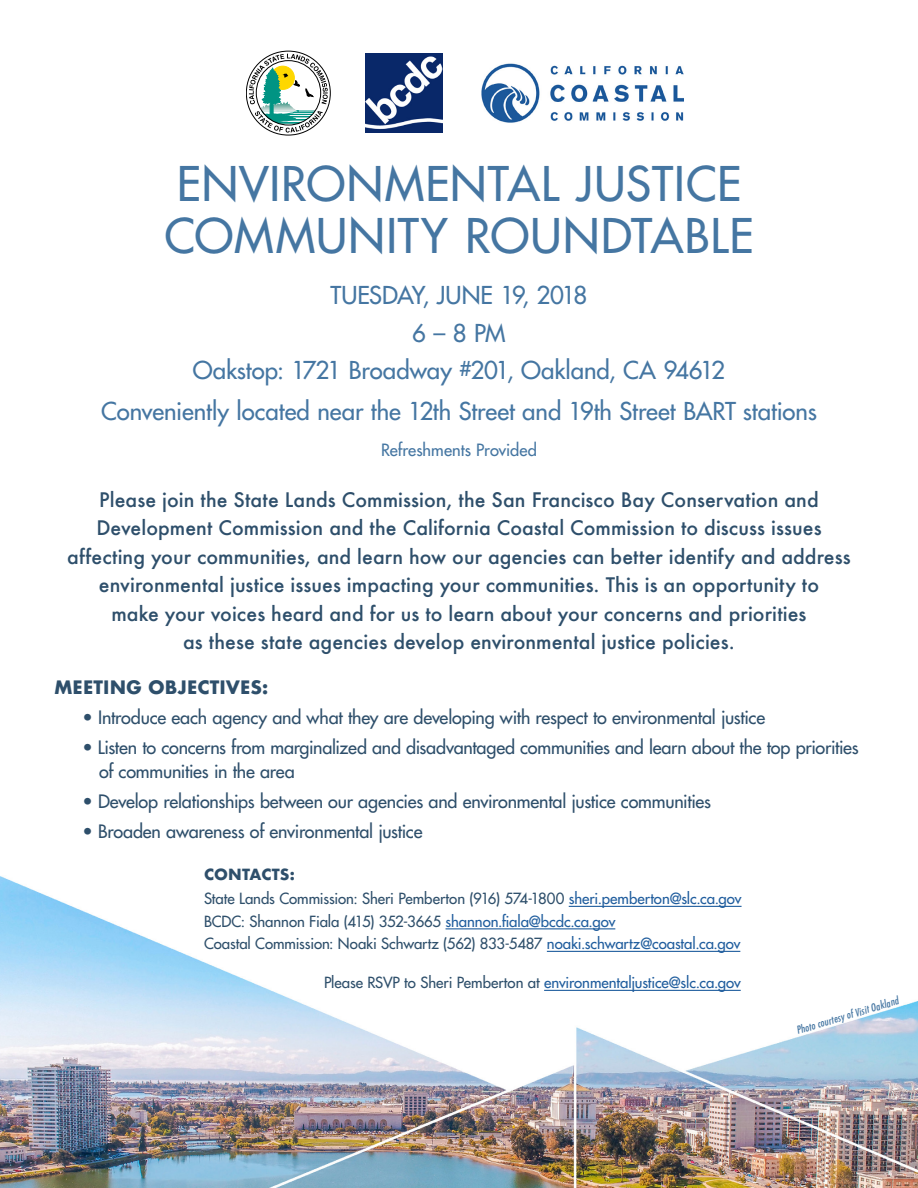
<style>
.page{position:relative;width:918px;height:1188px;background:#fff}
.page>*{position:absolute;margin:0;border:0;box-sizing:border-box;transform-origin:0 0}
.t1{font:46.5px/52.5px "Futura";letter-spacing:.02em;color:#4576a2}
.t2{font:24px/37.5px "Futura";letter-spacing:-.005em;color:#4576a2;text-align:center}
.t3{font:500 19.5px/28.5px "Futura";letter-spacing:.005em;color:#2e4f6b;text-align:center}
.t4{font:18px/24px "Futura";letter-spacing:-.015em;color:#2e4f6b}
.t5{font:700 18px "Futura";letter-spacing:.005em;color:#2e4f6b}
.t6{font:16.5px "Futura";color:#4576a2}
.t7{font:15px/24px "Futura";letter-spacing:-.005em;color:#2e4f6b}
.t8{font:15px "Futura";letter-spacing:-.005em;color:#215e9e}
.t9{font:italic condensed 10.5px "Futura";color:#4576a2}
.s1{font-size:21px}
.s2{font-weight:700}
.s3{color:#215e9e}
.s4{color:#2e4f6b}
</style>
<div class="page">
<img style="left:0;top:876px;width:918px;height:312px">
<hr style="left:569px;top:906px;width:173px;height:1px;background:#215e9e">
<hr style="left:446px;top:928px;width:169px;height:1px;background:#215e9e">
<hr style="left:547px;top:951px;width:193px;height:1px;background:#215e9e">
<hr style="left:544px;top:990px;width:197px;height:1px;background:#215e9e">
<svg style="left:249px;top:54px;width:79px;height:79px"></svg>
<img style="left:365px;top:54px;width:78px;height:78px">
<img style="left:482px;top:63px;width:201px;height:60px">
<h1 class="t1" style="left:164px;top:157px;width:591px">ENVIRONMENTAL JUSTICE<br>COMMUNITY ROUNDTABLE</h1>
<p class="t2" style="left:193px;top:276px;width:534px">TUESDAY, JUNE 19, 2018<br>6 – 8 PM<br>Oakstop: 1721 Broadway <span class="s1">#</span>201, Oakland, CA 94612</p>
<p class="t2" style="left:101px;top:392px;width:717px">Conveniently located near the 12th Street and 19th Street BART stations</p>
<p class="t6" style="left:381px;top:439px;width:157px">Refreshments Provided</p>
<p class="t3" style="left:67px;top:485px;width:785px">Please join the State Lands Commission, the San Francisco Bay Conservation and Development Commission and the California Coastal Commission to discuss issues affecting your communities, and learn how our agencies can better identify and address environmental justice issues impacting your communities. This is an opportunity to<br>make your voices heard and for us to learn about your concerns and priorities<br>as these state agencies develop environmental justice policies.</p>
<p class="t5" style="left:54px;top:674px;width:216px">MEETING OBJECTIVES:</p>
<p class="t4" style="left:82px;top:705px;width:684px">• Introduce each agency and what they are developing with respect to environmental justice</p>
<p class="t4" style="left:99px;top:735px;width:761px;text-indent:-17px">• Listen to concerns from marginalized and disadvantaged communities and learn about the top priorities of communities in the area</p>
<p class="t4" style="left:82px;top:789px;width:630px">• Develop relationships between our agencies and environmental justice communities</p>
<p class="t4" style="left:82px;top:819px;width:341px">• Broaden awareness of environmental justice</p>
<p class="t7" style="left:204px;top:862px;width:539px"><span class="s2">CONTACTS:<br></span>State Lands Commission: Sheri Pemberton (916) 574-1800 <span class="s3">sheri.pemberton@slc.ca.gov</span></p>
<p class="t7" style="left:204px;top:910px;width:538px;line-height:22.5px">BCDC: Shannon Fiala (415) 352-3665 <span class="s3">shannon.fiala@bcdc.ca.gov<br></span>Coastal Commission: Noaki Schwartz (562) 833-5487 <span class="s3">noaki.schwartz@coastal.ca.gov</span></p>
<p class="t8" style="left:324px;top:973px;width:418px"><span class="s4">Please RSVP to Sheri Pemberton at</span> environmentaljustice@slc.ca.gov</p>
<p class="t9" style="left:795px;top:1024px;width:107px;rotate:-17deg">Photo courtesy of Visit Oakland</p>
</div>
